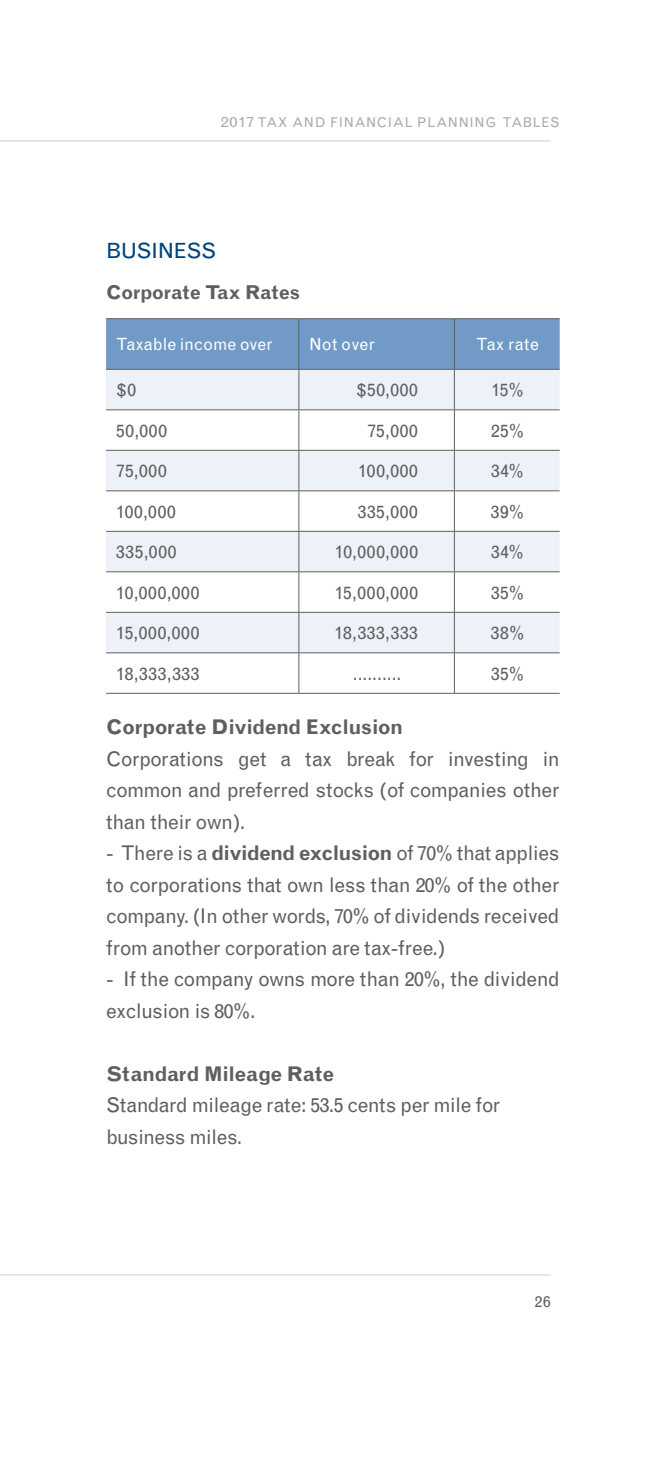
<style>
.page{position:relative;width:648px;height:1458px;background:#fff}
.page>*{position:absolute;margin:0;border:0;box-sizing:border-box;transform-origin:0 0}
.Head{font:20.93px "Grotesque MTRJ Corrected";letter-spacing:-.02em;color:#00447b;scale:1.04 1}
.t1{font:20.25px/31.5px "Grotesque MTRJ Corrected";letter-spacing:-.025em;color:#5f5f62;text-align:justify}
.t2{font:700 20.25px "Grotesque MTRJ Corrected";letter-spacing:-.01em;color:#5f5f62}
.t3{font:700 19.12px "Grotesque MTRJ Corrected";letter-spacing:-.01em;color:#5f5f62}
.t4{font:18px "Grotesque MTRJ Corrected";letter-spacing:.05em;color:#5f5f62}
.t5{font:16.88px "Grotesque MTRJ Corrected";letter-spacing:.005em;color:#fff}
.t6{font:15.75px "Grotesque MTRJ Corrected";color:#5f5f62}
.t7{font:13.5px "Grotesque MTRJ Corrected";letter-spacing:.05em;color:#abacb0}
.s1{font-size:14.62px}
.s2{font-weight:700}
</style>
<div class="page">
<hr style="left:0;top:140px;width:551px;height:1px;background:#d3d4d6">
<hr style="left:0;top:1274px;width:551px;height:1px;background:#d3d4d6">
<div style="left:106px;top:319px;width:454px;height:50px;background:#719ac7"></div>
<svg style="left:106px;top:370px;width:454px;height:282px;fill:#edf1f8"></svg>
<hr style="left:106px;top:318px;width:193px;height:1px;background:#5f5f62">
<hr style="left:299px;top:318px;width:155px;height:1px;background:#5f5f62">
<hr style="left:454px;top:318px;width:106px;height:1px;background:#5f5f62">
<hr style="left:106px;top:369px;width:193px;height:1px;background:#5f5f62">
<hr style="left:299px;top:369px;width:155px;height:1px;background:#5f5f62">
<hr style="left:454px;top:369px;width:106px;height:1px;background:#5f5f62">
<hr style="left:106px;top:409px;width:193px;height:1px;background:#5f5f62">
<hr style="left:299px;top:409px;width:155px;height:1px;background:#5f5f62">
<hr style="left:454px;top:409px;width:106px;height:1px;background:#5f5f62">
<hr style="left:106px;top:450px;width:193px;height:1px;background:#5f5f62">
<hr style="left:299px;top:450px;width:155px;height:1px;background:#5f5f62">
<hr style="left:454px;top:450px;width:106px;height:1px;background:#5f5f62">
<hr style="left:106px;top:490px;width:193px;height:1px;background:#5f5f62">
<hr style="left:299px;top:490px;width:155px;height:1px;background:#5f5f62">
<hr style="left:454px;top:490px;width:106px;height:1px;background:#5f5f62">
<hr style="left:106px;top:531px;width:193px;height:1px;background:#5f5f62">
<hr style="left:299px;top:531px;width:155px;height:1px;background:#5f5f62">
<hr style="left:454px;top:531px;width:106px;height:1px;background:#5f5f62">
<hr style="left:106px;top:571px;width:193px;height:1px;background:#5f5f62">
<hr style="left:299px;top:571px;width:155px;height:1px;background:#5f5f62">
<hr style="left:454px;top:571px;width:106px;height:1px;background:#5f5f62">
<hr style="left:106px;top:612px;width:193px;height:1px;background:#5f5f62">
<hr style="left:299px;top:612px;width:155px;height:1px;background:#5f5f62">
<hr style="left:454px;top:612px;width:106px;height:1px;background:#5f5f62">
<hr style="left:106px;top:652px;width:193px;height:1px;background:#5f5f62">
<hr style="left:299px;top:652px;width:155px;height:1px;background:#5f5f62">
<hr style="left:454px;top:652px;width:106px;height:1px;background:#5f5f62">
<hr style="left:106px;top:693px;width:193px;height:1px;background:#5f5f62">
<hr style="left:299px;top:693px;width:155px;height:1px;background:#5f5f62">
<hr style="left:454px;top:693px;width:106px;height:1px;background:#5f5f62">
<hr style="left:299px;top:319px;width:1px;height:50px;background:#5f5f62">
<hr style="left:454px;top:319px;width:1px;height:50px;background:#5f5f62">
<hr style="left:299px;top:370px;width:1px;height:40px;background:#5f5f62">
<hr style="left:454px;top:370px;width:1px;height:40px;background:#5f5f62">
<hr style="left:299px;top:410px;width:1px;height:40px;background:#5f5f62">
<hr style="left:454px;top:410px;width:1px;height:40px;background:#5f5f62">
<hr style="left:299px;top:451px;width:1px;height:40px;background:#5f5f62">
<hr style="left:454px;top:451px;width:1px;height:40px;background:#5f5f62">
<hr style="left:299px;top:491px;width:1px;height:40px;background:#5f5f62">
<hr style="left:454px;top:491px;width:1px;height:40px;background:#5f5f62">
<hr style="left:299px;top:532px;width:1px;height:40px;background:#5f5f62">
<hr style="left:454px;top:532px;width:1px;height:40px;background:#5f5f62">
<hr style="left:299px;top:572px;width:1px;height:40px;background:#5f5f62">
<hr style="left:454px;top:572px;width:1px;height:40px;background:#5f5f62">
<hr style="left:299px;top:613px;width:1px;height:40px;background:#5f5f62">
<hr style="left:454px;top:613px;width:1px;height:40px;background:#5f5f62">
<hr style="left:299px;top:653px;width:1px;height:40px;background:#5f5f62">
<hr style="left:454px;top:653px;width:1px;height:40px;background:#5f5f62">
<p class="t7" style="left:221px;top:114px;width:341px"><span class="s1">2017</span> TAX AND FINANCIAL PLANNING TABLES</p>
<p class="Head" style="left:106px;top:239px;width:108px">BUSINESS</p>
<p class="t3" style="left:106px;top:281px;width:195px">Corporate Tax Rates</p>
<p class="t5" style="left:116px;top:334px;width:158px">Taxable income over</p>
<p class="t5" style="left:309px;top:334px;width:68px">Not over</p>
<p class="t5" style="left:476px;top:334px;width:64px">Tax rate</p>
<p class="t4" style="left:116px;top:379px;width:21px">$0</p>
<p class="t4" style="left:356px;top:379px;width:63px">$50,000</p>
<p class="t4" style="left:491px;top:379px;width:34px">15%</p>
<p class="t4" style="left:116px;top:420px;width:52px">50,000</p>
<p class="t4" style="left:367px;top:420px;width:52px">75,000</p>
<p class="t4" style="left:491px;top:420px;width:34px">25%</p>
<p class="t4" style="left:116px;top:460px;width:52px">75,000</p>
<p class="t4" style="left:358px;top:460px;width:61px">100,000</p>
<p class="t4" style="left:491px;top:460px;width:34px">34%</p>
<p class="t4" style="left:116px;top:501px;width:61px">100,000</p>
<p class="t4" style="left:358px;top:501px;width:62px">335,000</p>
<p class="t4" style="left:491px;top:501px;width:35px">39%</p>
<p class="t4" style="left:116px;top:541px;width:62px">335,000</p>
<p class="t4" style="left:335px;top:541px;width:85px">10,000,000</p>
<p class="t4" style="left:491px;top:541px;width:34px">34%</p>
<p class="t4" style="left:116px;top:582px;width:85px">10,000,000</p>
<p class="t4" style="left:335px;top:582px;width:85px">15,000,000</p>
<p class="t4" style="left:491px;top:582px;width:35px">35%</p>
<p class="t4" style="left:116px;top:622px;width:85px">15,000,000</p>
<p class="t4" style="left:335px;top:622px;width:85px">18,333,333</p>
<p class="t4" style="left:491px;top:622px;width:35px">38%</p>
<p class="t4" style="left:116px;top:663px;width:85px">18,333,333</p>
<p class="t4" style="left:353px;top:663px;width:50px">..........</p>
<p class="t4" style="left:491px;top:663px;width:35px">35%</p>
<p class="t2" style="left:106px;top:715px;width:299px">Corporate Dividend Exclusion</p>
<p class="t1" style="left:106px;top:743px;width:455px">Corporations get a tax break for investing in common and preferred stocks (of companies other than their own).</p>
<p class="t1" style="left:106px;top:838px;width:455px">- There is a <span class="s2">dividend exclusion</span> of 70% that applies to corporations that own less than 20% of the other company. (In other words, 70% of dividends received from another corporation are tax-free.)</p>
<p class="t1" style="left:106px;top:964px;width:455px">- If the company owns more than 20%, the dividend exclusion is 80%.</p>
<p class="t2" style="left:106px;top:1062px;width:230px">Standard Mileage Rate</p>
<p class="t1" style="left:106px;top:1090px;width:396px">Standard mileage rate: 53.5 cents per mile for business miles.</p>
<p class="t6" style="left:535px;top:1293px;width:17px">26</p>
</div>
